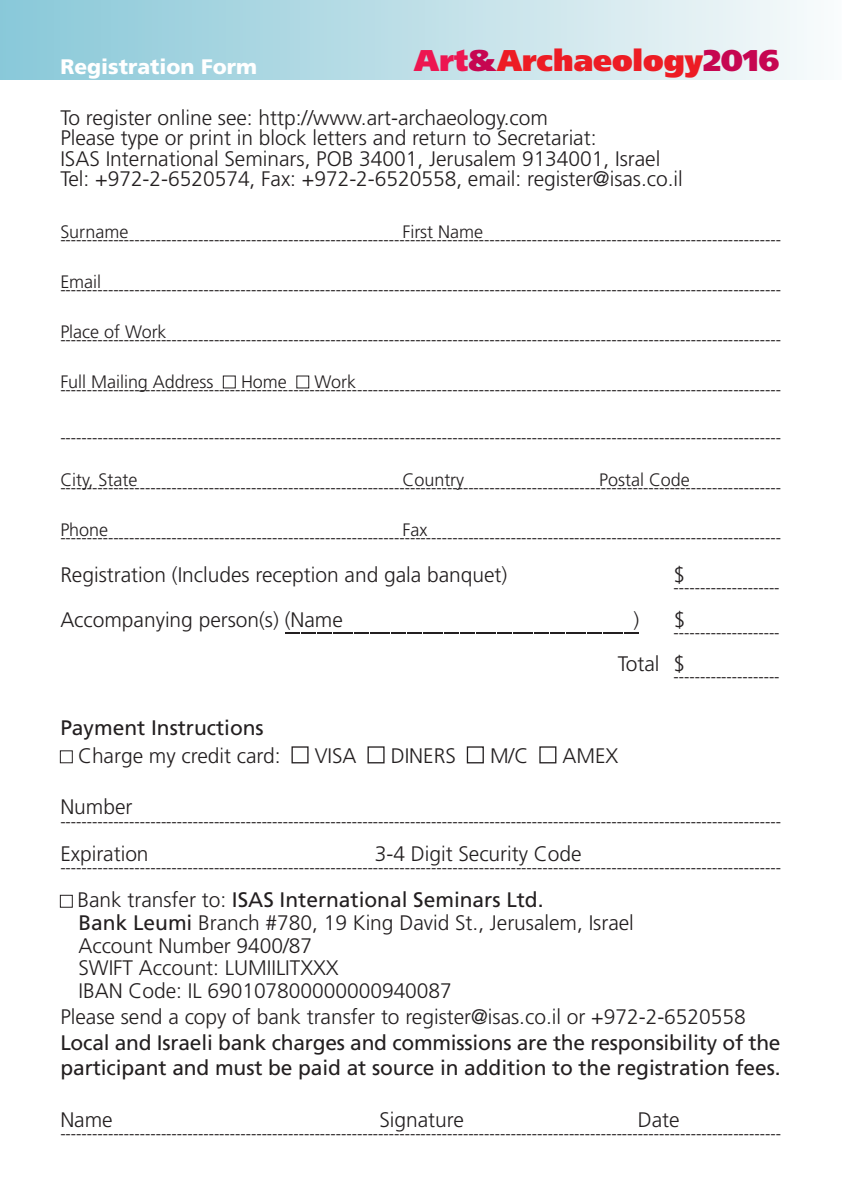
<style>
.page{position:relative;width:842px;height:1189px;background:#fff}
.page>*{position:absolute;margin:0;border:0;box-sizing:border-box;transform-origin:0 0}
.t1{font:900 30px "Frutiger";color:#ed1c24}
.t2{font:300 21px/22.8px "Frutiger";color:#231f20}
.t3{font:21px/25.8px "Frutiger";letter-spacing:-.005em;color:#231f20}
.t4{font:900 21px "Frutiger";color:#fff}
.t5{font:300 18px "Frutiger";color:#231f20}
.t6{font:300 16px "Frutiger";color:#231f20}
.s1{color:#ed1651}
.s2{color:#c60651}
.s3{font-weight:400}
</style>
<div class="page">
<div style="left:223px;top:375px;width:13px;height:13px;border:1px solid #231f20"></div>
<div style="left:296px;top:375px;width:13px;height:13px;border:1px solid #231f20"></div>
<div style="left:60px;top:750px;width:13px;height:13px;border:1px solid #231f20"></div>
<div style="left:291px;top:746px;width:18px;height:17px;border:1px solid #231f20"></div>
<div style="left:367px;top:746px;width:18px;height:17px;border:1px solid #231f20"></div>
<div style="left:467px;top:746px;width:17px;height:17px;border:1px solid #231f20"></div>
<div style="left:539px;top:746px;width:17px;height:17px;border:1px solid #231f20"></div>
<div style="left:60px;top:894px;width:13px;height:13px;border:1px solid #231f20"></div>
<div style="left:0;top:0;width:842px;height:79px;background:linear-gradient(to right,#88c7d7,#f7fafa)"></div>
<svg style="left:285px;top:632px;width:354px;height:1px"></svg>
<h2 class="t4" style="left:60px;top:58px;width:198px">Registration Form</h2>
<h1 class="t1" style="left:414px;top:49px;width:366px"><span class="s1">Art</span><span class="s2">&amp;</span>Archaeology<span class="s2">2016</span></h1>
<p class="t2" style="left:60px;top:109px;width:624px;line-height:20.6px">To register online see: http://www.art-archaeology.com<br>Please type or print in block letters and return to Secretariat:<br>ISAS International Seminars, POB 34001, Jerusalem 9134001, Israel Tel: +972-2-6520574, Fax: +972-2-6520558, email: register@isas.co.il</p>
<p class="t5" style="left:60px;top:225px;width:70px">Surname</p>
<p class="t5" style="left:402px;top:225px;width:82px">First Name</p>
<p class="t6" style="left:60px;top:233px;width:722px">----------------------------------------------------------------------------------------------------------------------------------------</p>
<p class="t5" style="left:60px;top:274px;width:42px">Email</p>
<p class="t6" style="left:60px;top:283px;width:722px">----------------------------------------------------------------------------------------------------------------------------------------</p>
<p class="t5" style="left:60px;top:324px;width:108px">Place of Work</p>
<p class="t6" style="left:60px;top:333px;width:722px">----------------------------------------------------------------------------------------------------------------------------------------</p>
<p class="t5" style="left:60px;top:374px;width:155px">Full Mailing Address</p>
<p class="t5" style="left:241px;top:374px;width:47px">Home</p>
<p class="t5" style="left:314px;top:374px;width:43px">Work</p>
<p class="t6" style="left:60px;top:383px;width:722px">----------------------------------------------------------------------------------------------------------------------------------------</p>
<p class="t6" style="left:60px;top:431px;width:722px">----------------------------------------------------------------------------------------------------------------------------------------</p>
<p class="t5" style="left:60px;top:472px;width:78px">City, State</p>
<p class="t5" style="left:402px;top:472px;width:63px">Country</p>
<p class="t5" style="left:599px;top:472px;width:92px">Postal Code</p>
<p class="t6" style="left:60px;top:480px;width:722px">----------------------------------------------------------------------------------------------------------------------------------------</p>
<p class="t5" style="left:60px;top:522px;width:49px">Phone</p>
<p class="t5" style="left:402px;top:522px;width:26px">Fax</p>
<p class="t6" style="left:60px;top:530px;width:722px">----------------------------------------------------------------------------------------------------------------------------------------</p>
<h2 class="t2" style="left:60px;top:565px;width:448px">Registration (Includes reception and gala banquet)</h2>
<h2 class="t2" style="left:674px;top:565px;width:13px">$</h2>
<p class="t6" style="left:674px;top:581px;width:107px">--------------------</p>
<h2 class="t2" style="left:60px;top:609px;width:284px">Accompanying person(s) (Name</h2>
<h2 class="t2" style="left:633px;top:609px;width:7px">)</h2>
<h2 class="t2" style="left:674px;top:609px;width:13px">$</h2>
<p class="t6" style="left:674px;top:625px;width:107px">--------------------</p>
<h2 class="t2" style="left:618px;top:654px;width:69px">Total $</h2>
<p class="t6" style="left:674px;top:670px;width:107px">--------------------</p>
<h2 class="t3" style="left:60px;top:716px;width:205px">Payment Instructions</h2>
<h2 class="t2" style="left:78px;top:745px;width:204px">Charge my credit card:</h2>
<h2 class="t2" style="left:315px;top:745px;width:43px">VISA</h2>
<h2 class="t2" style="left:391px;top:745px;width:67px">DINERS</h2>
<h2 class="t2" style="left:490px;top:745px;width:40px">M/C</h2>
<h2 class="t2" style="left:562px;top:745px;width:57px">AMEX</h2>
<h2 class="t2" style="left:60px;top:797px;width:74px">Number</h2>
<p class="t6" style="left:60px;top:814px;width:722px">----------------------------------------------------------------------------------------------------------------------------------------</p>
<h2 class="t2" style="left:60px;top:843px;width:90px">Expiration</h2>
<h2 class="t2" style="left:375px;top:843px;width:208px">3-4 Digit Security Code</h2>
<p class="t6" style="left:60px;top:861px;width:722px">----------------------------------------------------------------------------------------------------------------------------------------</p>
<h2 class="t2" style="left:77px;top:890px;width:558px">Bank transfer to: <span class="s3">ISAS International Seminars Ltd.<br>Bank Leumi</span> Branch #780, 19 King David St., Jerusalem, Israel Account Number 9400/87<br>SWIFT Account: LUMIILITXXX<br>IBAN Code: IL 690107800000000940087</h2>
<h2 class="t2" style="left:60px;top:1006px;width:687px">Please send a copy of bank transfer to register@isas.co.il or +972-2-6520558</h2>
<h2 class="t3" style="left:60px;top:1030px;width:722px">Local and Israeli bank charges and commissions are the responsibility of the participant and must be paid at source in addition to the registration fees.</h2>
<h2 class="t2" style="left:60px;top:1109px;width:54px">Name</h2>
<h2 class="t2" style="left:379px;top:1109px;width:86px">Signature</h2>
<h2 class="t2" style="left:638px;top:1109px;width:43px">Date</h2>
<p class="t6" style="left:60px;top:1126px;width:722px">----------------------------------------------------------------------------------------------------------------------------------------</p>
</div>
